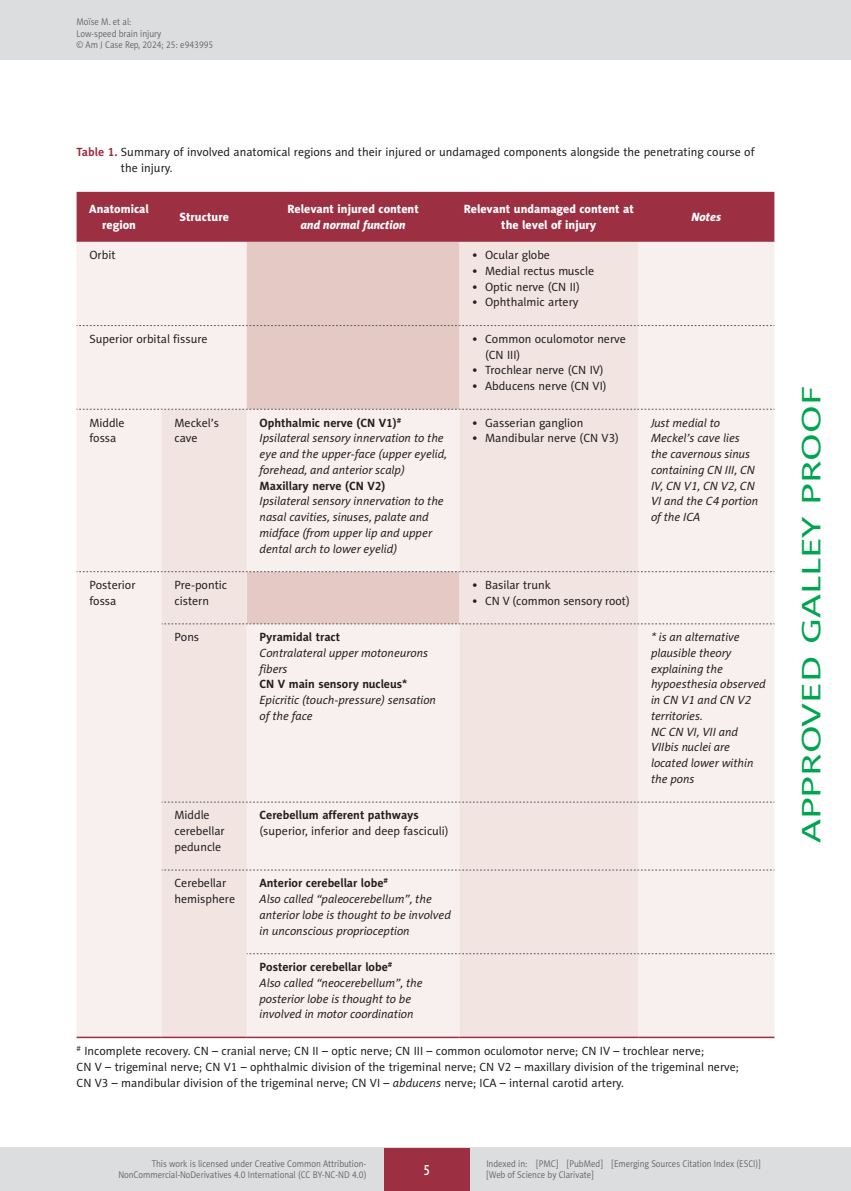
<style>
.page{position:relative;width:851px;height:1191px;background:#fff}
.page>*{position:absolute;margin:0;border:0;box-sizing:border-box;transform-origin:0 0}
.t1{font:27px "Naomi Sans EFN";color:#00a54f;scale:1.5 1}
.t2{font:15px "Naomi Sans EFN Medium";color:#fff;scale:.8 1}
.AJCR_Tabela_zawartosc{font:italic 12px/15.8px "Naomi Sans EFN";color:#231f20}
.AJCR_Tabela_zawartosc-2{font:12px/15.8px "Naomi Sans EFN";color:#231f20}
.AJCR_Table_podpis_dolny{font:12px/15.8px "Naomi Sans EFN";color:#231f20}
.AJCR_Tabela_zawartosc-3{font:700 12px "Naomi Sans EFN";color:#231f20}
.AJCR_Tabela_tytul{font:12px/15.8px "Naomi Sans EFN";color:#231f20}
.AJCR_Tabela_Head{font:12px/15.8px "Naomi Sans EFN Heavy";color:#fff;text-align:center}
.AJCR_Tabela_Head-2{font:italic 12px "Naomi Sans EFN Heavy";color:#fff}
.t3{font:9.75px/11.2px "Naomi Sans EFN Light";color:#57585a;scale:.9 1}
.s1{font-weight:700;color:#9d2f42}
.s2{font-style:italic}
.s3{font-weight:700}
</style>
<div class="page">
<div style="left:77px;top:192px;width:697px;height:50px;background:#9d2f42"></div>
<div style="left:77px;top:242px;width:697px;height:794px;background:#f7f0ef"></div>
<svg style="left:162px;top:242px;width:476px;height:794px;fill:#f2e4e1"></svg>
<svg style="left:77px;top:325px;width:697px;height:1px"></svg>
<svg style="left:77px;top:409px;width:697px;height:1px"></svg>
<svg style="left:162px;top:623px;width:612px;height:1px"></svg>
<svg style="left:162px;top:802px;width:612px;height:1px"></svg>
<svg style="left:247px;top:953px;width:527px;height:1px"></svg>
<hr style="left:247px;top:1036px;width:212px;height:2px;background:#9d2f42">
<hr style="left:459px;top:1036px;width:179px;height:2px;background:#9d2f42">
<hr style="left:638px;top:1036px;width:136px;height:2px;background:#9d2f42">
<svg style="left:162px;top:869px;width:612px;height:1px"></svg>
<hr style="left:162px;top:1036px;width:85px;height:2px;background:#9d2f42">
<svg style="left:77px;top:571px;width:697px;height:1px"></svg>
<hr style="left:77px;top:1036px;width:85px;height:2px;background:#9d2f42">
<div style="left:0;top:0;width:850px;height:60px;background:#dcdddf"></div>
<div style="left:0;top:1148px;width:850px;height:43px;background:#dcdddf"></div>
<div style="left:384px;top:1147px;width:85px;height:43px;background:#9d2f42"></div>
<p class="t3" style="left:77px;top:16px;width:153px">Moïse M. et al:<br>Low-speed brain injury<br>© Am J Case Rep, 2024; 25: e943995</p>
<p class="AJCR_Tabela_tytul" style="left:121px;top:144px;width:635px;text-indent:-44px"><span class="s1">Table 1.</span> Summary of involved anatomical regions and their injured or undamaged components alongside the penetrating course of the injury.</p>
<p class="AJCR_Tabela_Head" style="left:89px;top:201px;width:61px">Anatomical region</p>
<p class="AJCR_Tabela_Head" style="left:179px;top:209px;width:51px">Structure</p>
<p class="AJCR_Tabela_Head" style="left:287px;top:201px;width:133px">Relevant injured content <span class="s2">and normal function</span></p>
<p class="AJCR_Tabela_Head" style="left:463px;top:201px;width:172px">Relevant undamaged content at the level of injury</p>
<p class="AJCR_Tabela_Head-2" style="left:691px;top:210px;width:31px">Notes</p>
<p class="AJCR_Tabela_zawartosc-2" style="left:89px;top:247px;width:28px">Orbit</p>
<p class="AJCR_Tabela_zawartosc-2" style="left:472px;top:247px;width:79px">• Ocular globe</p>
<p class="AJCR_Tabela_zawartosc-2" style="left:472px;top:263px;width:123px">• Medial rectus muscle</p>
<p class="AJCR_Tabela_zawartosc-2" style="left:472px;top:279px;width:109px">• Optic nerve (CN II)</p>
<p class="AJCR_Tabela_zawartosc-2" style="left:472px;top:294px;width:108px">• Ophthalmic artery</p>
<p class="AJCR_Tabela_zawartosc-2" style="left:89px;top:331px;width:120px">Superior orbital fissure</p>
<p class="AJCR_Tabela_zawartosc-2" style="left:485px;top:331px;width:142px;text-indent:-13px">• Common oculomotor nerve (CN III)</p>
<p class="AJCR_Tabela_zawartosc-2" style="left:472px;top:362px;width:133px">• Trochlear nerve (CN IV)</p>
<p class="AJCR_Tabela_zawartosc-2" style="left:472px;top:378px;width:136px">• Abducens nerve (CN VI)</p>
<p class="AJCR_Tabela_zawartosc-2" style="left:89px;top:414px;width:37px">Middle fossa</p>
<p class="AJCR_Tabela_zawartosc-2" style="left:174px;top:414px;width:46px">Meckel’s cave</p>
<p class="AJCR_Tabela_zawartosc-3" style="left:259px;top:415px;width:143px">Ophthalmic nerve (CN V1)<sup>#</sup></p>
<p class="AJCR_Tabela_zawartosc" style="left:651px;top:415px;width:109px">Just medial to<br>Meckel’s cave lies the cavernous sinus containing CN III, CN<br>IV, CN V1, CN V2, CN<br>VI and the C4 portion of the ICA</p>
<p class="AJCR_Tabela_zawartosc-2" style="left:472px;top:414px;width:112px">• Gasserian ganglion</p>
<p class="AJCR_Tabela_zawartosc-2" style="left:472px;top:430px;width:148px">• Mandibular nerve (CN V3)</p>
<p class="AJCR_Tabela_zawartosc" style="left:259px;top:430px;width:189px">Ipsilateral sensory innervation to the eye and the upper-face (upper eyelid, forehead, and anterior scalp)</p>
<p class="AJCR_Tabela_zawartosc-3" style="left:259px;top:478px;width:127px">Maxillary nerve (CN V2)</p>
<p class="AJCR_Tabela_zawartosc" style="left:259px;top:493px;width:186px">Ipsilateral sensory innervation to the nasal cavities, sinuses, palate and midface (from upper lip and upper dental arch to lower eyelid)</p>
<p class="AJCR_Tabela_zawartosc-2" style="left:89px;top:577px;width:48px">Posterior fossa</p>
<p class="AJCR_Tabela_zawartosc-2" style="left:174px;top:577px;width:54px">Pre-pontic cistern</p>
<p class="AJCR_Tabela_zawartosc-2" style="left:472px;top:577px;width:80px">• Basilar trunk</p>
<p class="AJCR_Tabela_zawartosc-2" style="left:472px;top:593px;width:159px">• CN V (common sensory root)</p>
<p class="AJCR_Tabela_zawartosc-2" style="left:174px;top:629px;width:26px">Pons</p>
<p class="AJCR_Tabela_zawartosc-3" style="left:259px;top:630px;width:82px">Pyramidal tract</p>
<p class="AJCR_Tabela_zawartosc" style="left:259px;top:645px;width:170px">Contralateral upper motoneurons fibers</p>
<p class="AJCR_Tabela_zawartosc-3" style="left:259px;top:677px;width:149px">CN V main sensory nucleus*</p>
<p class="AJCR_Tabela_zawartosc" style="left:259px;top:692px;width:178px">Epicritic (touch-pressure) sensation of the face</p>
<p class="AJCR_Tabela_zawartosc-2" style="left:174px;top:807px;width:52px">Middle cerebellar peduncle</p>
<p class="AJCR_Tabela_zawartosc-2" style="left:259px;top:807px;width:191px"><span class="s3">Cerebellum afferent pathways </span>(superior, inferior and deep fasciculi)</p>
<p class="AJCR_Tabela_zawartosc-2" style="left:174px;top:875px;width:62px">Cerebellar hemisphere</p>
<p class="AJCR_Tabela_zawartosc-3" style="left:259px;top:876px;width:130px">Anterior cerebellar lobe<sup>#</sup></p>
<p class="AJCR_Tabela_zawartosc" style="left:259px;top:891px;width:193px">Also called “paleocerebellum”, the anterior lobe is thought to be involved in unconscious proprioception</p>
<p class="AJCR_Tabela_zawartosc-3" style="left:259px;top:960px;width:134px">Posterior cerebellar lobe<sup>#</sup></p>
<p class="AJCR_Tabela_zawartosc" style="left:259px;top:975px;width:164px">Also called “neocerebellum”, the posterior lobe is thought to be involved in motor coordination</p>
<p class="AJCR_Tabela_zawartosc" style="left:651px;top:629px;width:116px">* is an alternative plausible theory explaining the hypoesthesia observed in CN V1 and CN V2 territories.</p>
<p class="AJCR_Tabela_zawartosc" style="left:651px;top:724px;width:104px">NC CN VI, VII and<br>VIIbis nuclei are located lower within the pons</p>
<p class="AJCR_Table_podpis_dolny" style="left:77px;top:1043px;width:664px"><sup>#</sup> Incomplete recovery. CN – cranial nerve; CN II – optic nerve; CN III – common oculomotor nerve; CN IV – trochlear nerve;<br>CN V – trigeminal nerve; CN V1 – ophthalmic division of the trigeminal nerve; CN V2 – maxillary division of the trigeminal nerve;<br>CN V3 – mandibular division of the trigeminal nerve; CN VI – <span class="s2">abducens</span> nerve; ICA – internal carotid artery.</p>
<p class="t3" style="left:118px;top:1158px;width:277px;text-align:right">This work is licensed under Creative Common Attribution-<br>NonCommercial-NoDerivatives 4.0 International (CC BY-NC-ND 4.0)</p>
<p class="t2" style="left:423px;top:1160px;width:10px">5</p>
<p class="t3" style="left:486px;top:1158px;width:306px">Indexed in: [PMC] [PubMed] [Emerging Sources Citation Index (ESCI)] [Web of Science by Clarivate]</p>
<h1 class="t1" style="left:795px;top:843px;width:306px;rotate:-90deg">APPROVED GALLEY PROOF</h1>
</div>
